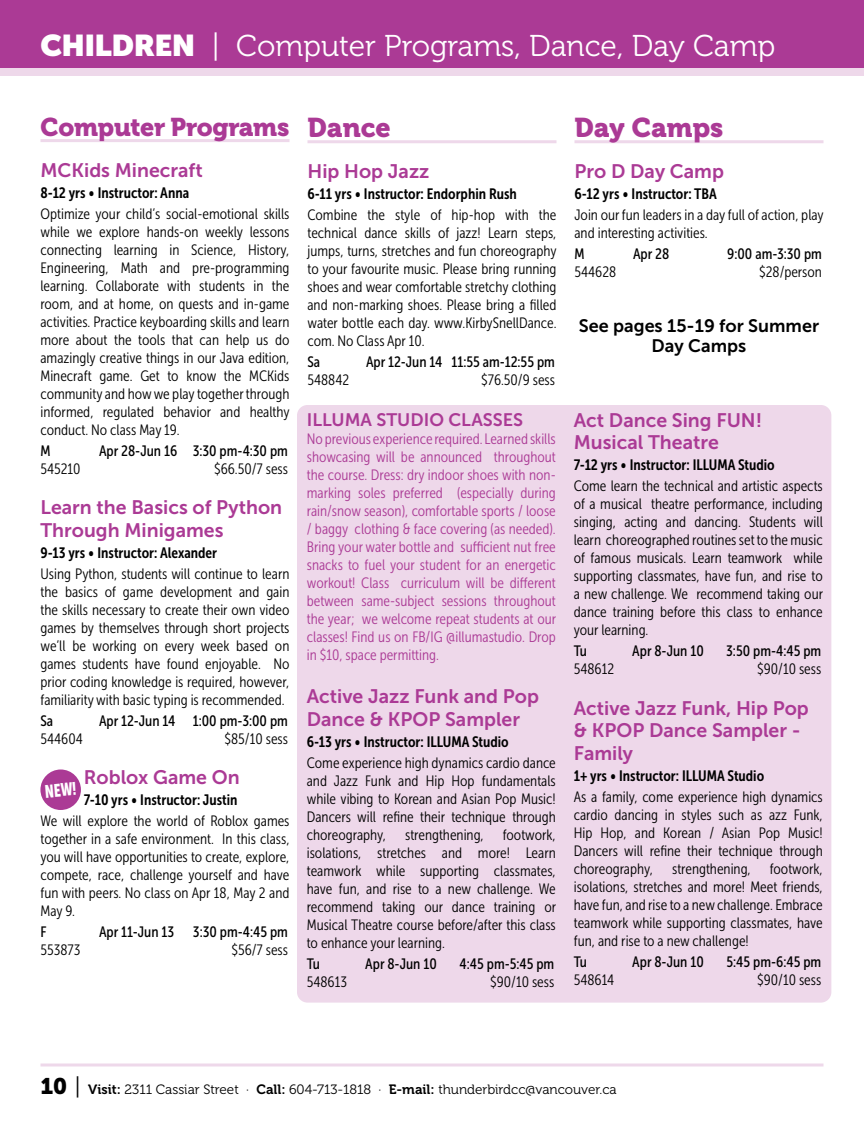
<style>
.page{position:relative;width:864px;height:1134px;background:#fff}
.page>*{position:absolute;margin:0;border:0;box-sizing:border-box;transform-origin:0 0}
.t1{font:30px "Museo 300";color:#fff}
.t2{font:27px "Museo 900";color:#ab3a95}
.t3{font:25.5px "Museo 900";letter-spacing:-.01em;color:#ab3a95}
.t4{font:19.5px/22.5px "Museo Sans 700";color:#ab3a95}
.t5{font:18px/19.5px "Museo Sans 700";color:#000;text-align:center}
.t6{font:18px "Museo Sans 700";color:#ab3a95}
.t7{font:18px "Museo Sans Cond 900";color:#fff;scale:.85 1}
.t8{font:15px/18px "Museo Sans Cond 300";color:#000;text-align:justify}
.t9{font:15px/18px "Museo Sans Cond 300";color:#ab3a95}
.t10{font:15px "Museo Sans Cond 700";color:#000}
.t11{font:15px "Museo Sans Cond 500";color:#000}
.t12{font:13.5px "Museo 300";color:#000}
.s1{font-family:"Museo Sans Display";font-weight:900}
.s2{font-family:"Museo 900";font-size:22.5px}
.s3{font-size:22.5px}
.s4{font-family:"Museo 700"}
</style>
<div class="page">
<div style="left:0;top:68px;width:864px;height:8px;background:#eed8ea"></div>
<div style="left:0;top:0;width:864px;height:68px;background:#ab3a95"></div>
<hr style="left:40px;top:1064px;width:784px;height:2px;background:#eed8ea">
<div style="left:297px;top:405px;width:534px;height:598px;background:#eed8ea;border-radius:10px"></div>
<hr style="left:40px;top:139px;width:250px;height:3px;background:#eed8ea">
<hr style="left:308px;top:140px;width:248px;height:3px;background:#eed8ea">
<hr style="left:574px;top:140px;width:250px;height:3px;background:#eed8ea">
<div style="left:40px;top:770px;width:41px;height:40px;background:#ab3a95;border-radius:50%"></div>
<h1 class="t1" style="left:40px;top:29px;width:736px"><span class="s1">CHILDREN</span> | Computer Programs, Dance, Day Camp</h1>
<h3 class="t3" style="left:40px;top:113px;width:251px">Computer Programs</h3>
<h3 class="t4" style="left:40px;top:159px;width:164px">MCKids Minecraft</h3>
<p class="t10" style="left:40px;top:184px;width:150px">8-12 yrs • Instructor: Anna</p>
<p class="t8" style="left:40px;top:205px;width:251px">Optimize your child’s social-emotional skills while we explore hands-on weekly lessons connecting learning in Science, History, Engineering, Math and pre-programming learning. Collaborate with students in the room, and at home, on quests and in-game activities. Practice keyboarding skills and learn more about the tools that can help us do amazingly creative things in our Java edition, Minecraft game. Get to know the MCKids community and how we play together through informed, regulated behavior and healthy conduct. No class May 19.</p>
<p class="t11" style="left:40px;top:442px;width:12px">M</p>
<p class="t11" style="left:99px;top:442px;width:191px">Apr 28-Jun 16 3:30 pm-4:30 pm</p>
<p class="t8" style="left:40px;top:460px;width:42px">545210</p>
<p class="t8" style="left:214px;top:460px;width:75px">$66.50/7 sess</p>
<h3 class="t4" style="left:40px;top:496px;width:243px">Learn the Basics of Python<br>Through Minigames</h3>
<p class="t10" style="left:40px;top:544px;width:178px">9-13 yrs • Instructor: Alexander</p>
<p class="t8" style="left:40px;top:565px;width:251px">Using Python, students will continue to learn the basics of game development and gain the skills necessary to create their own video games by themselves through short projects we’ll be working on every week based on games students have found enjoyable. No prior coding knowledge is required, however, familiarity with basic typing is recommended.</p>
<p class="t11" style="left:40px;top:712px;width:14px">Sa</p>
<p class="t11" style="left:99px;top:712px;width:190px">Apr 12-Jun 14 1:00 pm-3:00 pm</p>
<p class="t8" style="left:40px;top:730px;width:44px">544604</p>
<p class="t8" style="left:225px;top:730px;width:65px">$85/10 sess</p>
<h3 class="t4" style="left:84px;top:766px;width:157px">Roblox Game On</h3>
<p class="t10" style="left:84px;top:792px;width:155px">7-10 yrs • Instructor: Justin</p>
<p class="t8" style="left:41px;top:812px;width:251px">We will explore the world of Roblox games together in a safe environment. In this class, you will have opportunities to create, explore, compete, race, challenge yourself and have fun with peers. No class on Apr 18, May 2 and May 9.</p>
<p class="t11" style="left:41px;top:924px;width:8px">F</p>
<p class="t11" style="left:99px;top:924px;width:190px">Apr 11-Jun 13 3:30 pm-4:45 pm</p>
<p class="t8" style="left:41px;top:941px;width:41px">553873</p>
<p class="t8" style="left:231px;top:941px;width:58px">$56/7 sess</p>
<p class="t7" style="left:44px;top:781px;width:39px;rotate:-5deg">NEW!</p>
<h2 class="t2" style="left:308px;top:112px;width:85px">Dance</h2>
<h3 class="t4" style="left:308px;top:160px;width:123px">Hip Hop Jazz</h3>
<p class="t10" style="left:308px;top:185px;width:211px">6-11 yrs • Instructor: Endorphin Rush</p>
<p class="t8" style="left:308px;top:206px;width:251px;text-align:left">Combine the style of hip-hop with the technical dance skills of jazz! Learn steps, jumps, turns, stretches and fun choreography to your favourite music. Please bring running shoes and wear comfortable stretchy clothing and non-marking shoes. Please bring a filled water bottle each day. www.KirbySnellDance. com. No Class Apr 10.</p>
<p class="t11" style="left:308px;top:353px;width:14px">Sa</p>
<p class="t11" style="left:366px;top:353px;width:190px">Apr 12-Jun 14 11:55 am-12:55 pm</p>
<p class="t8" style="left:308px;top:371px;width:43px">548842</p>
<p class="t8" style="left:481px;top:371px;width:75px">$76.50/9 sess</p>
<p class="t6" style="left:307px;top:409px;width:218px">ILLUMA STUDIO CLASSES</p>
<p class="t9" style="left:307px;top:430px;width:251px">No previous experience required. Learned skills showcasing will be announced throughout the course. Dress: dry indoor shoes with non&shy;marking soles preferred (especially during rain/snow season), comfortable sports / loose / baggy clothing &amp; face covering (as needed).<br>Bring your water bottle and sufficient nut free snacks to fuel your student for an energetic workout! Class curriculum will be different between same-subject sessions throughout the year; we welcome repeat students at our classes! Find us on FB/IG @illumastudio. Drop in $10, space permitting.</p>
<h3 class="t4" style="left:307px;top:685px;width:234px">Active Jazz Funk and Pop<br>Dance &amp; KPOP Sampler</h3>
<p class="t10" style="left:307px;top:733px;width:204px">6-13 yrs • Instructor: ILLUMA Studio</p>
<p class="t8" style="left:307px;top:754px;width:251px">Come experience high dynamics cardio dance and Jazz Funk and Hip Hop fundamentals while vibing to Korean and Asian Pop Music!<br>Dancers will refine their technique through choreography,</p>
<p class="t8" style="left:307px;top:826px;width:251px;text-indent:196px">footwork, isolations, stretches and more! Learn teamwork while supporting classmates, have fun, and rise to a new challenge. We recommend taking our dance training or Musical Theatre course before/after this class to enhance your learning.</p>
<p class="t11" style="left:307px;top:955px;width:15px">Tu</p>
<p class="t11" style="left:365px;top:955px;width:73px">Apr 8-Jun 10</p>
<p class="t11" style="left:460px;top:955px;width:96px">4:45 pm-5:45 pm</p>
<p class="t8" style="left:307px;top:973px;width:42px">548613</p>
<p class="t8" style="left:490px;top:973px;width:66px">$90/10 sess</p>
<p class="t8" style="left:405px;top:826px;width:80px">strengthening,</p>
<h2 class="t2" style="left:574px;top:112px;width:150px">Day Camps</h2>
<h3 class="t4" style="left:574px;top:160px;width:151px">Pro D Day Camp</h3>
<p class="t10" style="left:574px;top:185px;width:144px">6-12 yrs • Instructor: TBA</p>
<p class="t8" style="left:574px;top:206px;width:251px">Join our fun leaders in a day full of action, play and interesting activities.</p>
<p class="t11" style="left:574px;top:245px;width:12px">M</p>
<p class="t11" style="left:633px;top:245px;width:38px">Apr 28</p>
<p class="t11" style="left:727px;top:245px;width:96px">9:00 am-3:30 pm</p>
<p class="t8" style="left:574px;top:263px;width:43px">544628</p>
<p class="t8" style="left:759px;top:263px;width:64px">$28/person</p>
<p class="t5" style="left:579px;top:316px;width:242px">See pages 15-19 for Summer<br>Day Camps</p>
<h3 class="t4" style="left:574px;top:409px;width:190px">Act Dance Sing FUN!<br>Musical Theatre</h3>
<p class="t10" style="left:574px;top:457px;width:202px">7-12 yrs • Instructor: ILLUMA Studio</p>
<p class="t8" style="left:574px;top:477px;width:251px">Come learn the technical and artistic aspects of a musical theatre performance, including singing, acting and dancing. Students will learn choreographed routines set to the music of famous musicals. Learn teamwork while supporting classmates, have fun, and rise to a new challenge. We recommend taking our dance training before this class to enhance your learning.</p>
<p class="t11" style="left:574px;top:643px;width:15px">Tu</p>
<p class="t11" style="left:632px;top:643px;width:73px">Apr 8-Jun 10</p>
<p class="t11" style="left:726px;top:643px;width:97px">3:50 pm-4:45 pm</p>
<p class="t8" style="left:574px;top:660px;width:42px">548612</p>
<p class="t8" style="left:757px;top:660px;width:66px">$90/10 sess</p>
<h3 class="t4" style="left:574px;top:697px;width:237px">Active Jazz Funk, Hip Pop &amp; KPOP Dance Sampler -<br>Family</h3>
<p class="t10" style="left:574px;top:767px;width:192px">1+ yrs • Instructor: ILLUMA Studio</p>
<p class="t8" style="left:574px;top:788px;width:251px">As a family, come experience high dynamics cardio dancing in styles such as azz Funk, Hip Hop, and Korean / Asian Pop Music!<br>Dancers will refine their technique through choreography,</p>
<p class="t8" style="left:574px;top:860px;width:251px;text-indent:196px">footwork, isolations, stretches and more! Meet friends, have fun, and rise to a new challenge. Embrace teamwork while supporting classmates, have fun, and rise to a new challenge!</p>
<p class="t11" style="left:574px;top:953px;width:15px">Tu</p>
<p class="t11" style="left:632px;top:953px;width:73px">Apr 8-Jun 10</p>
<p class="t11" style="left:727px;top:953px;width:96px">5:45 pm-6:45 pm</p>
<p class="t8" style="left:574px;top:971px;width:42px">548614</p>
<p class="t8" style="left:757px;top:971px;width:66px">$90/10 sess</p>
<p class="t8" style="left:672px;top:860px;width:80px">strengthening,</p>
<p class="t12" style="left:40px;top:1082px;width:578px"><span class="s2">10</span> <span class="s3">|</span> <span class="s4">Visit:</span> 2311 Cassiar Street · <span class="s4">Call:</span> 604-713-1818 · <span class="s4">E-mail:</span> thunderbirdcc@vancouver.ca</p>
</div>
